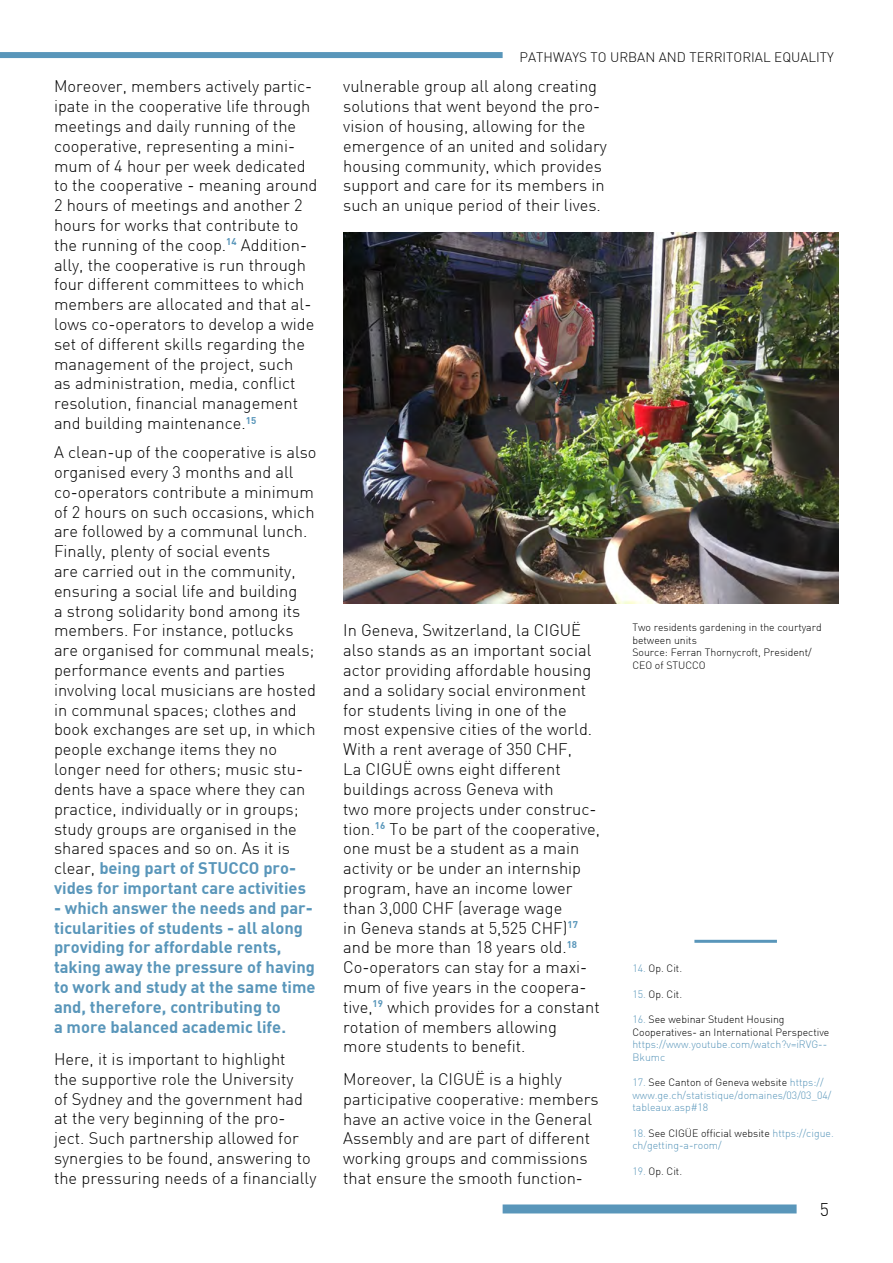
<style>
.page{position:relative;width:893px;height:1263px;background:#fff}
.page>*{position:absolute;margin:0;border:0;box-sizing:border-box;transform-origin:0 0}
.t1{font:300 18px "DIN";color:#000}
.t2{font:300 16.5px/19.8px "DIN";color:#000}
.t3{font:700 16.5px/19.8px "DIN";color:#5996ba}
.t4{font:300 13.5px "DIN";color:#000}
.t5{font:300 10.5px/12.6px "DIN";color:#5996ba}
.t6{font:300 10.5px/12.6px "DIN";color:#000}
.s1{font-weight:700;color:#5996ba}
.s2{color:#5996ba}
.s3{color:#000}
</style>
<div class="page">
<div style="left:503px;top:1204px;width:294px;height:9px;background:#5996ba"></div>
<div style="left:0;top:52px;width:503px;height:6px;background:#5996ba"></div>
<hr style="left:694px;top:940px;width:83px;height:3px;background:#5996ba">
<img style="left:343px;top:233px;width:496px;height:370px">
<p class="t2" style="left:54px;top:76px;width:265px">Moreover, members actively partic&shy;ipate in the cooperative life through meetings and daily running of the cooperative, representing a mini&shy;mum of 4 hour per week dedicated to the cooperative - meaning around 2 hours of meetings and another 2 hours for works that contribute to the running of the coop.<sup>14</sup> Addition&shy;ally, the cooperative is run through four different committees to which members are allocated and that al&shy;lows co-operators to develop a wide set of different skills regarding the management of the project, such<br>as administration, media, conflict resolution, financial management and building maintenance.<sup>15</sup></p>
<p class="t2" style="left:54px;top:442px;width:264px">A clean-up of the cooperative is also organised every 3 months and all co-operators contribute a minimum of 2 hours on such occasions, which are followed by a communal lunch.<br>Finally, plenty of social events<br>are carried out in the community, ensuring a social life and building<br>a strong solidarity bond among its members. For instance, potlucks are organised for communal meals; performance events and parties involving local musicians are hosted in communal spaces; clothes and book exchanges are set up, in which people exchange items they no longer need for others; music stu&shy;dents have a space where they can practice, individually or in groups; study groups are organised in the shared spaces and so on. As it is clear, <span class="s1">being part of STUCCO pro&shy;vides for important care activities</span></p>
<p class="t3" style="left:54px;top:897px;width:263px">- which answer the needs and par&shy;ticularities of students - all along providing for affordable rents, taking away the pressure of having to work and study at the same time and, therefore, contributing to<br>a more balanced academic life.</p>
<p class="t2" style="left:54px;top:1049px;width:264px">Here, it is important to highlight<br>the supportive role the University<br>of Sydney and the government had at the very beginning of the pro&shy;ject. Such partnership allowed for synergies to be found, answering to the pressuring needs of a financially</p>
<p class="t4" style="left:520px;top:49px;width:316px">PATHWAYS TO URBAN AND TERRITORIAL EQUALITY</p>
<p class="t2" style="left:343px;top:76px;width:265px">vulnerable group all along creating solutions that went beyond the pro&shy;vision of housing, allowing for the emergence of an united and solidary housing community, which provides support and care for its members in such an unique period of their lives.</p>
<p class="t2" style="left:343px;top:620px;width:258px">In Geneva, Switzerland, la CIGUË also stands as an important social actor providing affordable housing and a solidary social environment for students living in one of the most expensive cities of the world.<br>With a rent average of 350 CHF,<br>La CIGUË owns eight different buildings across Geneva with<br>two more projects under construc&shy;tion.<sup>16</sup> To be part of the cooperative, one must be a student as a main activity or be under an internship program, have an income lower than 3,000 CHF (average wage<br>in Geneva stands at 5,525 CHF)<sup>17 </sup>and be more than 18 years old.<sup>18<br></sup>Co-operators can stay for a maxi&shy;mum of five years in the coopera&shy;tive,<sup>19</sup> which provides for a constant rotation of members allowing<br>more students to benefit.</p>
<p class="t2" style="left:343px;top:1069px;width:257px">Moreover, la CIGUË is a highly participative cooperative: members have an active voice in the General Assembly and are part of different working groups and commissions that ensure the smooth function-</p>
<p class="t6" style="left:632px;top:621px;width:191px">Two residents gardening in the courtyard between units<br>Source: Ferran Thornycroft, President/<br>CEO of STUCCO</p>
<p class="t6" style="left:632px;top:962px;width:51px"><span class="s2">14.</span> Op. Cit.</p>
<p class="t6" style="left:632px;top:987px;width:51px"><span class="s2">15.</span> Op. Cit.</p>
<p class="t6" style="left:632px;top:1013px;width:198px"><span class="s2">16.</span> See webinar Student Housing<br>Cooperatives- an International Perspective</p>
<p class="t5" style="left:632px;top:1038px;width:196px">https://www.youtube.com/watch?v=iRVG--<br>Bkumc</p>
<p class="t5" style="left:632px;top:1076px;width:201px">17. <span class="s3">See Canton of Geneva website</span> https:// www.ge.ch/statistique/domaines/03/03_04/ tableaux.asp#18</p>
<p class="t5" style="left:632px;top:1126px;width:203px">18. <span class="s3">See CIGÜE official website</span> https://cigue. ch/getting-a-room/</p>
<p class="t6" style="left:632px;top:1164px;width:51px"><span class="s2">19.</span> Op. Cit.</p>
<p class="t1" style="left:820px;top:1198px;width:11px">5</p>
</div>
